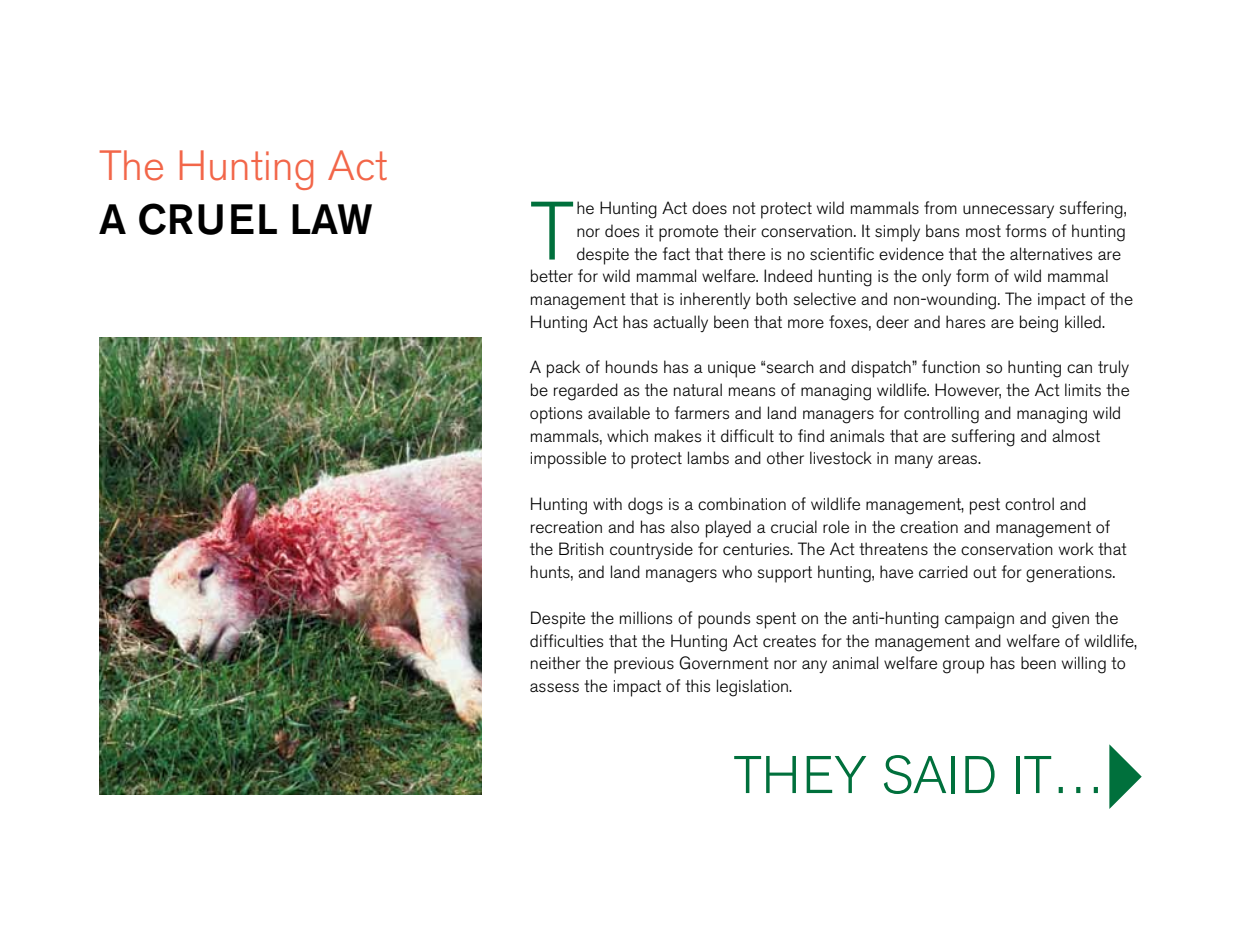
<style>
.page{position:relative;width:1241px;height:943px;background:#fff}
.page>*{position:absolute;margin:0;border:0;box-sizing:border-box;transform-origin:0 0}
.t1{font:300 81.9px "Akzidenz Grotesk BE";color:#00703c}
.t2{font:300 52.5px "Akzidenz Grotesk BE";color:#00703c}
.t3{font:300 42px "Akzidenz Grotesk BE";color:#f26649}
.t4{font:500 42px "Akzidenz Grotesk BE";color:#000}
.t5{font:300 17.5px/22.8px "Akzidenz Grotesk BE";color:#000}
</style>
<div class="page">
<img style="left:99px;top:337px;width:382px;height:457px">
<svg style="left:1109px;top:744px;width:32px;height:65px"></svg>
<h3 class="t3" style="left:99px;top:142px;width:289px">The Hunting Act</h3>
<h3 class="t4" style="left:99px;top:194px;width:67px">A CRUEL</h3>
<h3 class="t4" style="left:289px;top:194px;width:28px">LAW</h3>
<h1 class="t1" style="left:530px;top:185px;width:46px">T</h1>
<p class="t5" style="left:576px;top:197px;width:551px">he Hunting Act does not protect wild mammals from unnecessary suffering,</p>
<p class="t5" style="left:576px;top:220px;width:551px">nor does it promote their conservation. It simply bans most forms of hunting</p>
<p class="t5" style="left:576px;top:242px;width:546px">despite the fact that there is no scientific evidence that the alternatives are</p>
<p class="t5" style="left:530px;top:265px;width:580px">better for wild mammal welfare. Indeed hunting is the only form of wild mammal</p>
<p class="t5" style="left:530px;top:288px;width:604px">management that is inherently both selective and non-wounding. The impact of the</p>
<p class="t5" style="left:530px;top:311px;width:576px">Hunting Act has actually been that more foxes, deer and hares are being killed.</p>
<p class="t5" style="left:530px;top:356px;width:601px">A pack of hounds has a unique “search and dispatch” function so hunting can truly be regarded as the natural means of managing wildlife. However, the Act limits the options available to farmers and land managers for controlling and managing wild mammals, which makes it difficult to find animals that are suffering and almost impossible to protect lambs and other livestock in many areas.</p>
<p class="t5" style="left:530px;top:493px;width:598px">Hunting with dogs is a combination of wildlife management, pest control and recreation and has also played a crucial role in the creation and management of the British countryside for centuries. The Act threatens the conservation work that hunts, and land managers who support hunting, have carried out for generations.</p>
<p class="t5" style="left:530px;top:606px;width:608px">Despite the millions of pounds spent on the anti-hunting campaign and given the difficulties that the Hunting Act creates for the management and welfare of wildlife, neither the previous Government nor any animal welfare group has been willing to assess the impact of this legislation.</p>
<h2 class="t2" style="left:733px;top:745px;width:372px">THEY SAID IT…</h2>
</div>
